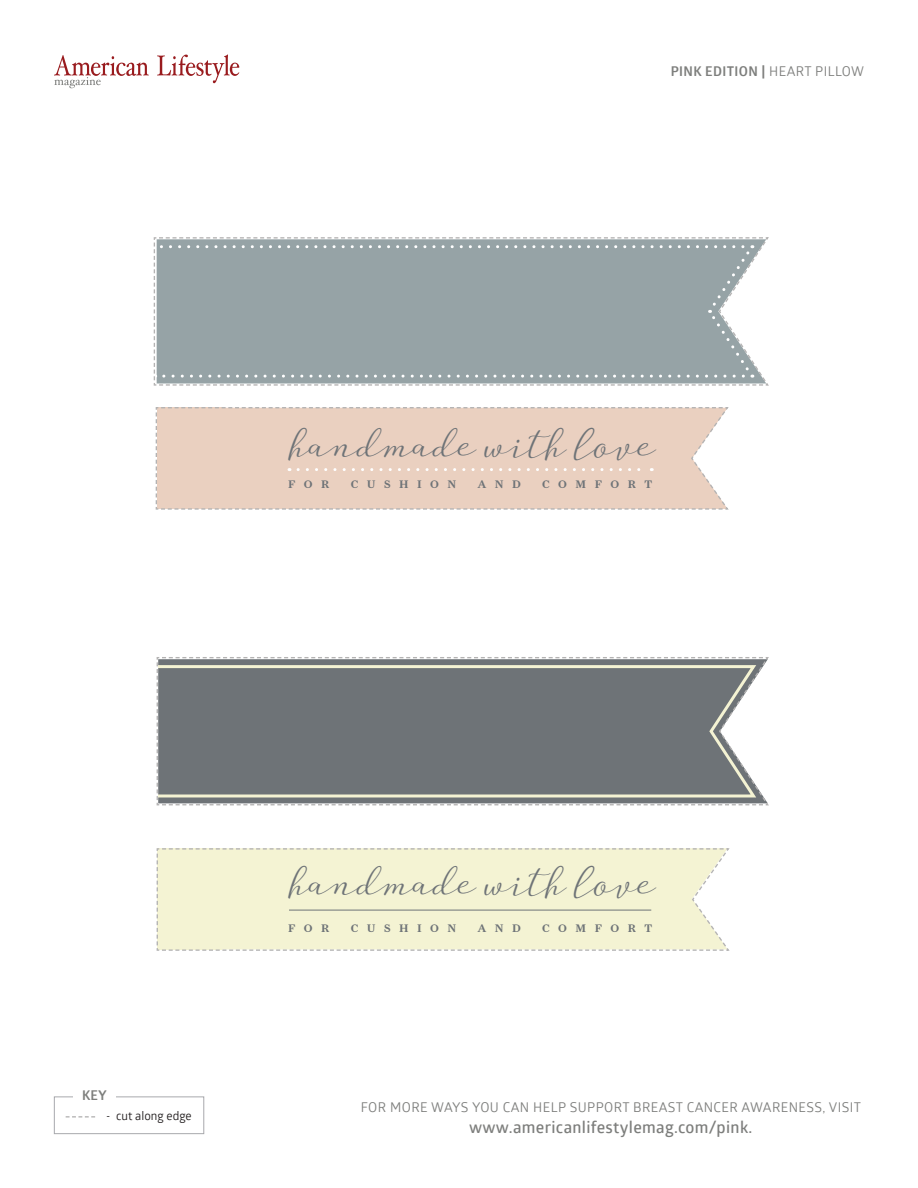
<style>
.page{position:relative;width:918px;height:1188px;background:#fff}
.page>*{position:absolute;margin:0;border:0;box-sizing:border-box;transform-origin:0 0}
.t1{font:31.5px "Guess";color:#6e7377}
.Website_Link{font:600 16.5px "Glober";letter-spacing:.02em;color:#7d7e7c}
.Website_Link-2{font:13.5px "Glober";letter-spacing:.03em;color:#7d7e7c}
.Title_of_Printable{font:700 13.5px "Glober";letter-spacing:.03em;color:#7d7e7c}
.Key_Title{font:700 13.5px "Glober";color:#7d7e7c}
.Key_Text{font:12px "Glober";color:#231f20}
.t2{font:10.95px "Farnham Text Semi";letter-spacing:.77em;color:#6e7377}
.s1{font-weight:400}
</style>
<div class="page">
<svg style="left:157px;top:54px;width:82px;height:29px"></svg>
<svg style="left:54px;top:55px;width:95px;height:33px"></svg>
<svg style="left:156px;top:657px;width:613px;height:149px;background:#7d8284"></svg>
<svg style="left:153px;top:237px;width:616px;height:149px;background:#9fabad"></svg>
<svg style="left:155px;top:407px;width:574px;height:103px;background:#e9d1c3"></svg>
<svg style="left:156px;top:848px;width:574px;height:103px;background:#f2f1d3"></svg>
<div style="left:54px;top:1097px;width:150px;height:37px;border:1px solid #a8a9ad"></div>
<svg style="left:66px;top:1116px;width:29px;height:2px"></svg>
<div style="left:73px;top:1090px;width:43px;height:11px;background:#fff"></div>
<p class="Title_of_Printable" style="left:671px;top:62px;width:195px">PINK EDITION | <span class="s1">HEART PILLOW</span></p>
<p class="t1" style="left:288px;top:424px;width:367px">handmade with love</p>
<p class="t2" style="left:288px;top:478px;width:43px">FOR</p>
<p class="t2" style="left:351px;top:478px;width:107px">CUSHION</p>
<p class="t2" style="left:477px;top:478px;width:45px">AND</p>
<p class="t2" style="left:542px;top:478px;width:112px">COMFORT</p>
<p class="Key_Title" style="left:82px;top:1086px;width:26px">KEY</p>
<p class="Key_Text" style="left:106px;top:1107px;width:87px">- cut along edge</p>
<p class="t1" style="left:288px;top:862px;width:367px">handmade with love</p>
<p class="t2" style="left:288px;top:922px;width:43px">FOR</p>
<p class="t2" style="left:351px;top:922px;width:107px">CUSHION</p>
<p class="t2" style="left:477px;top:922px;width:45px">AND</p>
<p class="t2" style="left:542px;top:922px;width:112px">COMFORT</p>
<p class="Website_Link-2" style="left:361px;top:1098px;width:502px">FOR MORE WAYS YOU CAN HELP SUPPORT BREAST CANCER AWARENESS, VISIT</p>
<p class="Website_Link" style="left:469px;top:1116px;width:285px">www.americanlifestylemag.com/pink.</p>
</div>
